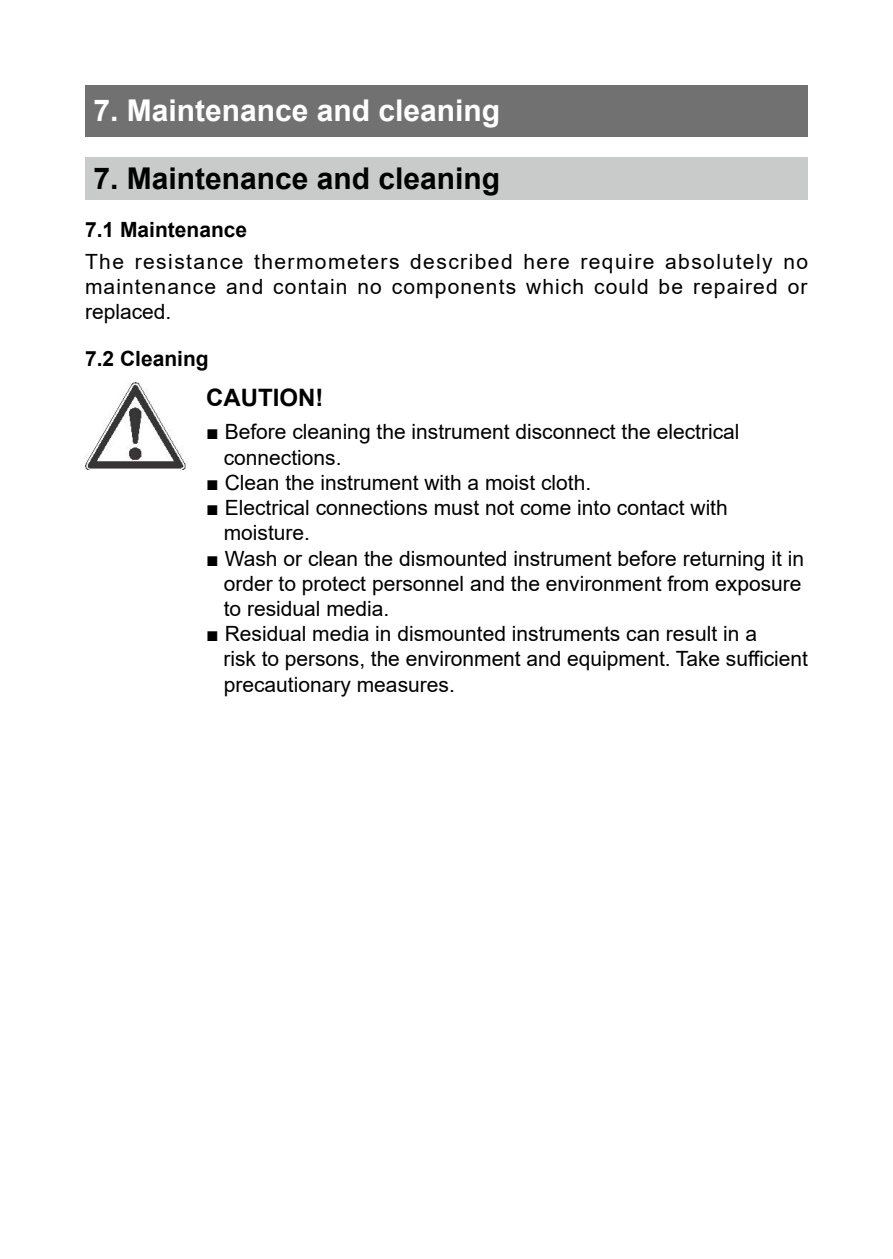
<style>
.page{position:relative;width:893px;height:1259px;background:#fff}
.page>*{position:absolute;margin:0;border:0;box-sizing:border-box;transform-origin:0 0}
.t1{font:700 30px "Arial";color:#fff}
.t2{font:700 30px "Arial";color:#000}
.t3{font:700 24px "Arial";color:#000}
.t4{font:21px/25.2px "Arial";color:#000}
.t5{font:700 21px "Arial";color:#000}
</style>
<div class="page">
<div style="left:85px;top:85px;width:723px;height:51px;background:#727171"></div>
<div style="left:85px;top:157px;width:723px;height:43px;background:#c9caca"></div>
<img style="left:85px;top:382px;width:102px;height:87px">
<h1 class="t1" style="left:93px;top:90px;width:408px">7. Maintenance and cleaning</h1>
<h1 class="t2" style="left:93px;top:158px;width:408px">7. Maintenance and cleaning</h1>
<p class="t5" style="left:85px;top:215px;width:164px">7.1 Maintenance</p>
<p class="t4" style="left:85px;top:249px;width:725px;text-align:justify">The resistance thermometers described here require absolutely no maintenance and contain no components which could be repaired or replaced.</p>
<p class="t5" style="left:85px;top:344px;width:125px">7.2 Cleaning</p>
<p class="t3" style="left:206px;top:381px;width:119px">CAUTION!</p>
<p class="t4" style="left:224px;top:419px;width:517px;text-indent:-18px">■ Before cleaning the instrument disconnect the electrical connections.</p>
<p class="t4" style="left:206px;top:470px;width:386px">■ Clean the instrument with a moist cloth.</p>
<p class="t4" style="left:224px;top:495px;width:506px;text-indent:-18px">■ Electrical connections must not come into contact with moisture.</p>
<p class="t4" style="left:224px;top:545px;width:582px;text-indent:-18px">■ Wash or clean the dismounted instrument before returning it in order to protect personnel and the environment from exposure to residual media.</p>
<p class="t4" style="left:224px;top:621px;width:586px;text-indent:-17px">■ Residual media in dismounted instruments can result in a<br>risk to persons, the environment and equipment. Take sufficient precautionary measures.</p>
</div>
